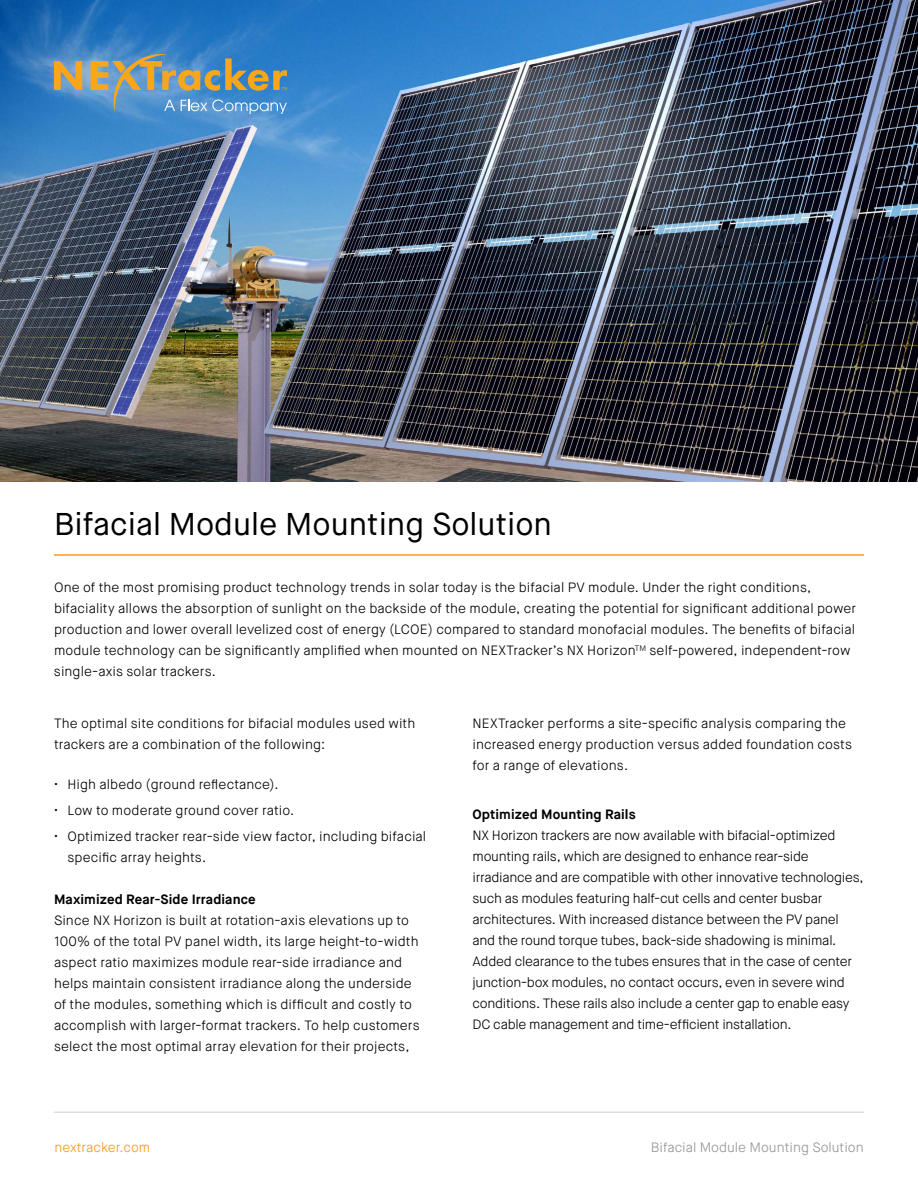
<style>
.page{position:relative;width:918px;height:1188px;background:#fff}
.page>*{position:absolute;margin:0;border:0;box-sizing:border-box;transform-origin:0 0}
.t1{font:31.5px "Maison Neue";color:#000}
.t2{font:300 13.5px/21px "Maison Neue";color:#000}
.t3{font:700 13.5px "Maison Neue";letter-spacing:.01em;color:#000}
.t4{font:300 13.5px "Maison Neue";color:#939598}
.t5{font:300 13.5px "Maison Neue";color:#f8991d}
</style>
<div class="page">
<img style="left:0;top:0;width:918px;height:482px">
<hr style="left:54px;top:1112px;width:810px;height:1px;background:#939598">
<svg style="left:54px;top:54px;width:233px;height:60px"></svg>
<hr style="left:54px;top:554px;width:810px;height:2px;background:#f8991d">
<h1 class="t1" style="left:54px;top:504px;width:500px">Bifacial Module Mounting Solution</h1>
<p class="t2" style="left:54px;top:577px;width:804px">One of the most promising product technology trends in solar today is the bifacial PV module. Under the right conditions, bifaciality allows the absorption of sunlight on the backside of the module, creating the potential for significant additional power production and lower overall levelized cost of energy (LCOE) compared to standard monofacial modules. The benefits of bifacial module technology can be significantly amplified when mounted on NEXTracker’s NX Horizon<sup>TM</sup> self-powered, independent-row single-axis solar trackers.</p>
<p class="t2" style="left:54px;top:713px;width:363px">The optimal site conditions for bifacial modules used with trackers are a combination of the following:</p>
<p class="t2" style="left:54px;top:774px;width:226px">• High albedo (ground reflectance).</p>
<p class="t2" style="left:54px;top:800px;width:242px">• Low to moderate ground cover ratio.</p>
<p class="t2" style="left:68px;top:826px;width:360px;text-indent:-14px">• Optimized tracker rear-side view factor, including bifacial specific array heights.</p>
<p class="t3" style="left:54px;top:891px;width:203px">Maximized Rear-Side Irradiance</p>
<p class="t2" style="left:54px;top:910px;width:367px">Since NX Horizon is built at rotation-axis elevations up to 100% of the total PV panel width, its large height-to-width aspect ratio maximizes module rear-side irradiance and helps maintain consistent irradiance along the underside of the modules, something which is difficult and costly to accomplish with larger-format trackers. To help customers select the most optimal array elevation for their projects,</p>
<p class="t2" style="left:472px;top:713px;width:381px">NEXTracker performs a site-specific analysis comparing the increased energy production versus added foundation costs for a range of elevations.</p>
<p class="t3" style="left:472px;top:806px;width:165px">Optimized Mounting Rails</p>
<p class="t2" style="left:472px;top:825px;width:393px">NX Horizon trackers are now available with bifacial-optimized mounting rails, which are designed to enhance rear-side irradiance and are compatible with other innovative technologies, such as modules featuring half-cut cells and center busbar architectures. With increased distance between the PV panel and the round torque tubes, back-side shadowing is minimal.<br>Added clearance to the tubes ensures that in the case of center junction-box modules, no contact occurs, even in severe wind conditions. These rails also include a center gap to enable easy DC cable management and time-efficient installation.</p>
<p class="t5" style="left:54px;top:1139px;width:97px">nextracker.com</p>
<p class="t4" style="left:651px;top:1139px;width:214px">Bifacial Module Mounting Solution</p>
</div>
